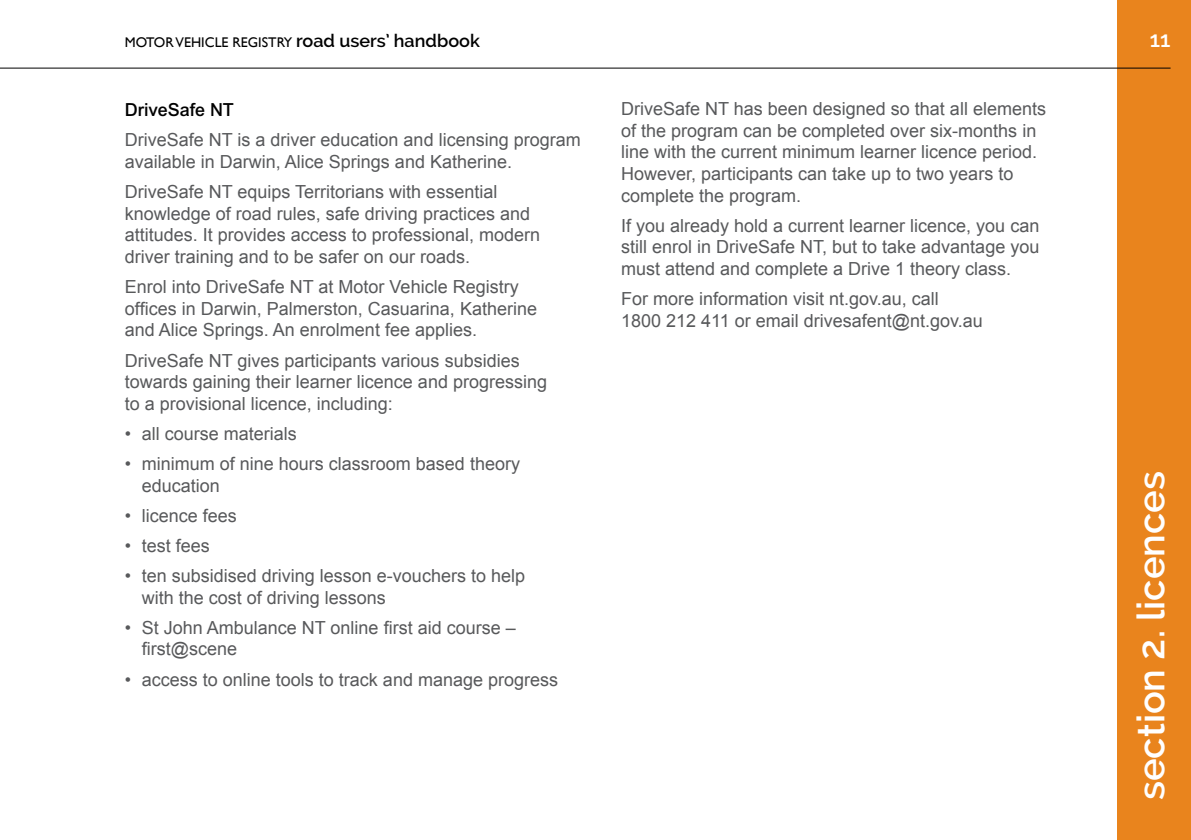
<style>
.page{position:relative;width:1191px;height:840px;background:#fff}
.page>*{position:absolute;margin:0;border:0;box-sizing:border-box;transform-origin:0 0}
.t1{font:600 38px "Raleway";color:#fff}
.t2{font:600 22px "Raleway";color:#fff}
.t3{font:18px/21.6px "Arial";color:#58595b}
.t4{font:500 18px "Arial";color:#000}
.t5{font:14px "Gill Sans";color:#000}
.s1{font-family:"Raleway";font-weight:600;font-size:18px}
</style>
<div class="page">
<div style="left:1117px;top:0;width:74px;height:839px;background:#e9841d"></div>
<hr style="left:0;top:68px;width:1170px;height:1px;background:#000">
<p class="t5" style="left:125px;top:34px;width:356px">MOTOR VEHICLE REGISTRY <span class="s1">road users’ handbook</span></p>
<p class="t4" style="left:125px;top:99px;width:111px">DriveSafe NT</p>
<p class="t3" style="left:125px;top:129px;width:457px">DriveSafe NT is a driver education and licensing program available in Darwin, Alice Springs and Katherine.</p>
<p class="t3" style="left:125px;top:181px;width:417px">DriveSafe NT equips Territorians with essential knowledge of road rules, safe driving practices and attitudes. It provides access to professional, modern driver training and to be safer on our roads.</p>
<p class="t3" style="left:125px;top:276px;width:414px">Enrol into DriveSafe NT at Motor Vehicle Registry offices in Darwin, Palmerston, Casuarina, Katherine and Alice Springs. An enrolment fee applies.</p>
<p class="t3" style="left:125px;top:349px;width:424px">DriveSafe NT gives participants various subsidies towards gaining their learner licence and progressing to a provisional licence, including:</p>
<p class="t3" style="left:125px;top:422px;width:174px">• all course materials</p>
<p class="t3" style="left:142px;top:453px;width:380px;text-indent:-17px">• minimum of nine hours classroom based theory education</p>
<p class="t3" style="left:125px;top:504px;width:114px">• licence fees</p>
<p class="t3" style="left:125px;top:534px;width:87px">• test fees</p>
<p class="t3" style="left:142px;top:564px;width:385px;text-indent:-17px">• ten subsidised driving lesson e-vouchers to help with the cost of driving lessons</p>
<p class="t3" style="left:142px;top:616px;width:375px;text-indent:-17px">• St John Ambulance NT online first aid course – first@scene</p>
<p class="t3" style="left:125px;top:668px;width:435px">• access to online tools to track and manage progress</p>
<p class="t3" style="left:621px;top:98px;width:426px">DriveSafe NT has been designed so that all elements of the program can be completed over six-months in line with the current minimum learner licence period.<br>However, participants can take up to two years to complete the program.</p>
<p class="t3" style="left:621px;top:215px;width:420px;text-align:justify">If you already hold a current learner licence, you can still enrol in DriveSafe NT, but to take advantage you must attend and complete a Drive 1 theory class.</p>
<p class="t3" style="left:621px;top:288px;width:363px">For more information visit nt.gov.au, call<br>1800 212 411 or email drivesafent@nt.gov.au</p>
<p class="t2" style="left:1150px;top:27px;width:22px">11</p>
<h1 class="t1" style="left:1129px;top:799px;width:330px;rotate:-90deg">section 2. licences</h1>
</div>
